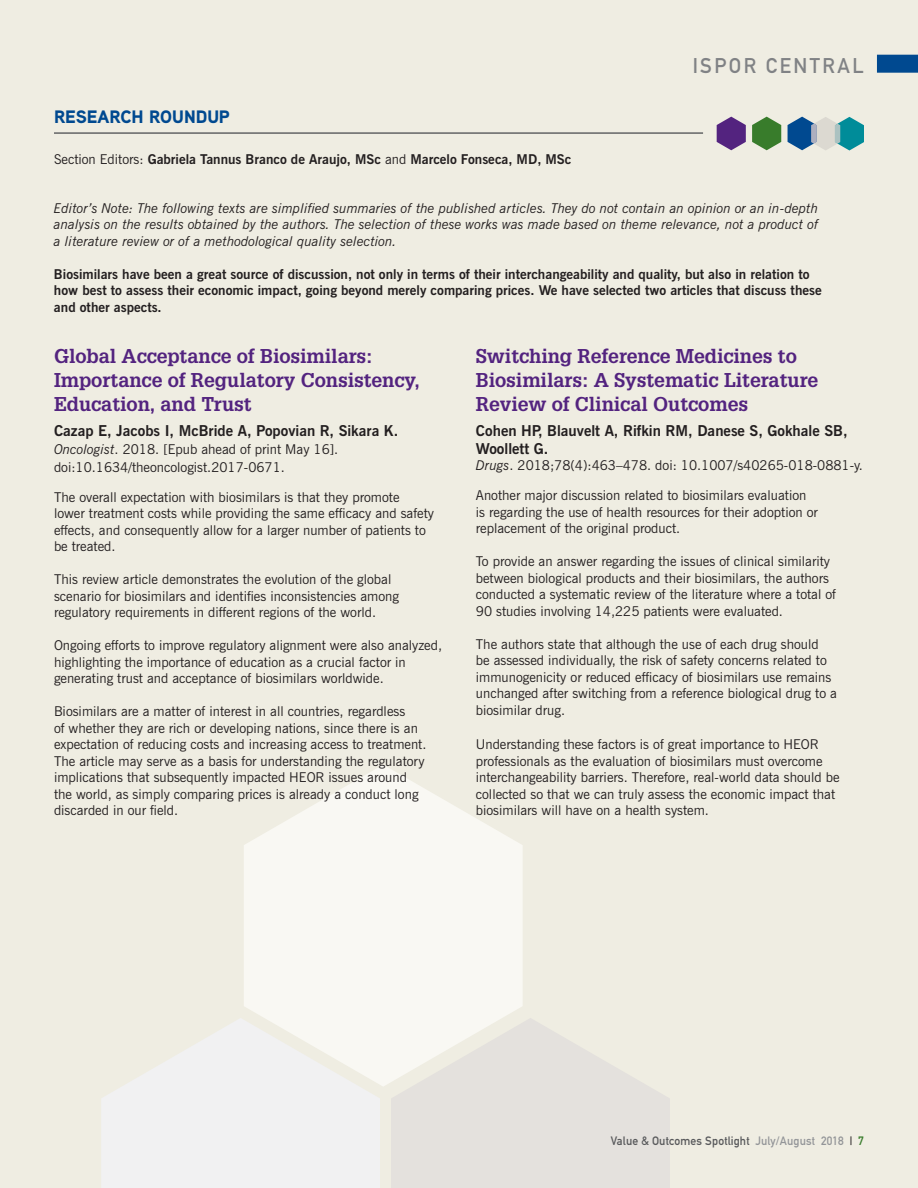
<style>
.page{position:relative;width:918px;height:1188px;background:#efede2}
.page>*{position:absolute;margin:0;border:0;box-sizing:border-box;transform-origin:0 0}
.t1{font:700 21px "DIN Alternate";letter-spacing:.1em;color:#808285}
.t2{font:700 19.5px/24px "Glypha";letter-spacing:-.005em;color:#53237f}
.t3{font:900 18px "Aaux Pro";color:#004990}
.t4{font:700 15px/18px "News Gothic BT";color:#231f20}
.t5{font:13.5px/16.5px "News Gothic BT";color:#231f20}
.t6{font:700 13.5px/16.5px "News Gothic BT";color:#231f20}
.t7{font:italic 13.5px/16.5px "News Gothic BT";color:#231f20;text-align:justify}
.t8{font:700 12px "DIN Alternate";color:#58595b}
.s1{font-weight:400}
.s2{font-style:italic}
.s3{color:#939598}
.s4{color:#231f20}
.s5{color:#387c2b}
</style>
<div class="page">
<svg style="left:101px;top:1018px;width:279px;height:170px;fill:#f1f1f2"></svg>
<svg style="left:391px;top:1018px;width:279px;height:170px;fill:#e4e1dd"></svg>
<svg style="left:244px;top:765px;width:279px;height:322px;fill:#f9f8f3"></svg>
<div style="left:877px;top:55px;width:41px;height:18px;background:#004990"></div>
<hr style="left:54px;top:132px;width:649px;height:2px;background:#636466">
<svg style="left:717px;top:117px;width:29px;height:33px"></svg>
<svg style="left:752px;top:117px;width:29px;height:33px"></svg>
<svg style="left:788px;top:117px;width:76px;height:33px"></svg>
<h3 class="t3" style="left:54px;top:110px;width:177px">RESEARCH ROUNDUP</h3>
<p class="t6" style="left:54px;top:152px;width:519px"><span class="s1">Section Editors:</span> Gabriela Tannus Branco de Araujo, MSc <span class="s1">and</span> Marcelo Fonseca, MD, MSc</p>
<h1 class="t1" style="left:693px;top:53px;width:173px">ISPOR CENTRAL</h1>
<p class="t7" style="left:54px;top:201px;width:766px">Editor’s Note: The following texts are simplified summaries of the published articles. They do not contain an opinion or an in-depth analysis on the results obtained by the authors. The selection of these works was made based on theme relevance, not a product of a literature review or of a methodological quality selection.</p>
<p class="t6" style="left:54px;top:267px;width:769px">Biosimilars have been a great source of discussion, not only in terms of their interchangeability and quality, but also in relation to how best to assess their economic impact, going beyond merely comparing prices. We have selected two articles that discuss these and other aspects.</p>
<h2 class="t2" style="left:54px;top:346px;width:367px">Global Acceptance of Biosimilars:<br>Importance of Regulatory Consistency,<br>Education, and Trust</h2>
<p class="t4" style="left:54px;top:423px;width:346px">Cazap E, Jacobs I, McBride A, Popovian R, Sikara K.</p>
<p class="t5" style="left:54px;top:441px;width:286px;line-height:18px"><span class="s2">Oncologist</span>. 2018. [Epub ahead of print May 16]. doi:10.1634/theoncologist.2017-0671.</p>
<p class="t5" style="left:54px;top:490px;width:382px">The overall expectation with biosimilars is that they promote<br>lower treatment costs while providing the same efficacy and safety effects, and consequently allow for a larger number of patients to be treated.</p>
<p class="t5" style="left:54px;top:572px;width:347px">This review article demonstrates the evolution of the global scenario for biosimilars and identifies inconsistencies among regulatory requirements in different regions of the world.</p>
<p class="t5" style="left:54px;top:638px;width:390px">Ongoing efforts to improve regulatory alignment were also analyzed, highlighting the importance of education as a crucial factor in generating trust and acceptance of biosimilars worldwide.</p>
<p class="t5" style="left:54px;top:704px;width:374px">Biosimilars are a matter of interest in all countries, regardless<br>of whether they are rich or developing nations, since there is an expectation of reducing costs and increasing access to treatment.<br>The article may serve as a basis for understanding the regulatory implications that subsequently impacted HEOR issues around the world, as simply comparing prices is already a conduct long discarded in our field.</p>
<h2 class="t2" style="left:476px;top:346px;width:344px">Switching Reference Medicines to<br>Biosimilars: A Systematic Literature<br>Review of Clinical Outcomes</h2>
<p class="t4" style="left:476px;top:423px;width:373px">Cohen HP, Blauvelt A, Rifkin RM, Danese S, Gokhale SB,<br>Woollett G.</p>
<p class="t5" style="left:476px;top:458px;width:389px"><span class="s2">Drugs</span>. 2018;78(4):463–478. doi: 10.1007/s40265-018-0881-y.</p>
<p class="t5" style="left:476px;top:488px;width:344px">Another major discussion related to biosimilars evaluation is regarding the use of health resources for their adoption or replacement of the original product.</p>
<p class="t5" style="left:476px;top:554px;width:362px">To provide an answer regarding the issues of clinical similarity between biological products and their biosimilars, the authors conducted a systematic review of the literature where a total of 90 studies involving 14,225 patients were evaluated.</p>
<p class="t5" style="left:476px;top:637px;width:363px">The authors state that although the use of each drug should<br>be assessed individually, the risk of safety concerns related to immunogenicity or reduced efficacy of biosimilars use remains unchanged after switching from a reference biological drug to a biosimilar drug.</p>
<p class="t5" style="left:476px;top:737px;width:365px">Understanding these factors is of great importance to HEOR professionals as the evaluation of biosimilars must overcome interchangeability barriers. Therefore, real-world data should be collected so that we can truly assess the economic impact that biosimilars will have on a health system.</p>
<p class="t8" style="left:611px;top:1134px;width:255px">Value &amp; Outcomes Spotlight <span class="s3">July/August 2018</span> <span class="s4">|</span> <span class="s5">7</span></p>
</div>
